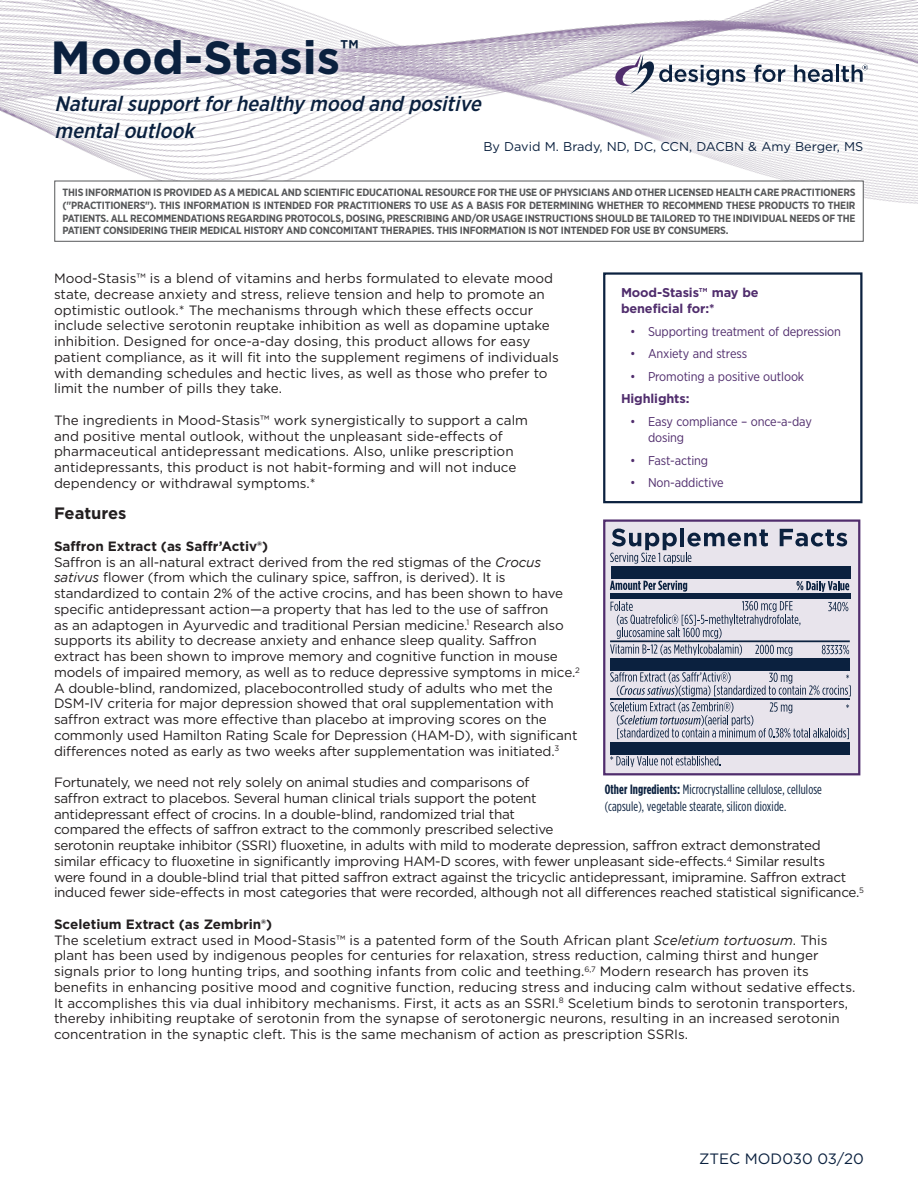
<style>
.page{position:relative;width:918px;height:1188px;background:#fff}
.page>*{position:absolute;margin:0;border:0;box-sizing:border-box;transform-origin:0 0}
.t1{font:700 46.5px "Gotham";color:#0b213f}
.t2{font:italic 500 21px/27px "Gotham Narrow";color:#0b213f}
.t3{font:700 16.5px "Gotham";color:#231f20}
.t4{font:15px "Gotham";color:#0b213f}
.t5{font:13.5px/15.8px "Gotham";letter-spacing:-.01em;color:#231f20}
.t6{font:13.5px/16.2px "Gotham Condensed";letter-spacing:.01em;color:#0b213f}
.t7{font:700 13.5px "Gotham";color:#231f20}
.t8{font:12.75px/16.5px "Gotham Narrow";letter-spacing:-.01em;color:#502d6d}
.t9{font:12.75px "Gotham";color:#0b213f}
.t10{font:700 12.75px "Gotham";letter-spacing:-.01em;color:#502d6d}
.t11{font:700 10.5px/12.6px "Gotham Narrow";letter-spacing:-.02em;color:#57585a;text-align:justify}
.s1{font-style:italic}
.s2{font-weight:700}
</style>
<div class="page">
<img style="left:0;top:0;width:918px;height:394px">
<svg style="left:608px;top:50px;width:137px;height:44px"></svg>
<svg style="left:754px;top:65px;width:31px;height:17px"></svg>
<svg style="left:794px;top:65px;width:39px;height:17px"></svg>
<hr style="left:836px;top:65px;width:3px;height:17px;background:#0b213f">
<svg style="left:841px;top:65px;width:27px;height:17px"></svg>
<div style="left:54px;top:181px;width:810px;height:61px;background:#fff;border:1px solid #57585a"></div>
<div style="left:475px;top:132px;width:397px;height:31px;background:#fff;opacity:.5"></div>
<div style="left:46px;top:86px;width:445px;height:61px;background:#fff;opacity:.51"></div>
<div style="left:45px;top:30px;width:322px;height:55px;background:#fff;opacity:.51"></div>
<div style="left:603px;top:272px;width:259px;height:231px;border:2px solid #0b213f"></div>
<div style="left:603px;top:519px;width:257px;height:256px;background:#e8e4ec;border:2px solid #502d6d"></div>
<hr style="left:680px;top:528px;width:4px;height:18px;background:#0b213f">
<svg style="left:780px;top:529px;width:67px;height:18px"></svg>
<svg style="left:610px;top:529px;width:158px;height:35px"></svg>
<svg style="left:610px;top:581px;width:77px;height:11px"></svg>
<svg style="left:610px;top:756px;width:111px;height:11px"></svg>
<div style="left:611px;top:566px;width:239px;height:13px;background:#0b213f"></div>
<div style="left:610px;top:594px;width:240px;height:5px;background:#0b213f"></div>
<svg style="left:797px;top:581px;width:52px;height:11px"></svg>
<svg style="left:828px;top:602px;width:20px;height:9px"></svg>
<svg style="left:822px;top:645px;width:27px;height:9px"></svg>
<svg style="left:610px;top:601px;width:190px;height:55px"></svg>
<svg style="left:610px;top:672px;width:241px;height:24px"></svg>
<svg style="left:610px;top:702px;width:239px;height:37px"></svg>
<hr style="left:610px;top:640px;width:240px;height:2px;background:#0b213f">
<div style="left:610px;top:742px;width:240px;height:12px;background:#0b213f"></div>
<hr style="left:610px;top:699px;width:240px;height:1px;background:#0b213f">
<div style="left:610px;top:658px;width:240px;height:12px;background:#0b213f"></div>
<p class="t1" style="left:51px;top:27px;width:310px">Mood-Stasis<sup>™</sup></p>
<p class="t2" style="left:55px;top:89px;width:434px">Naturalsupportforhealthymood and positive mentaloutlook</p>
<p class="t9" style="left:483px;top:139px;width:381px">By David M. Brady, ND, DC, CCN, DACBN &amp; Amy Berger, MS</p>
<p class="t11" style="left:62px;top:186px;width:795px">THIS INFORMATION IS PROVIDED AS A MEDICAL AND SCIENTIFIC EDUCATIONAL RESOURCE FOR THE USE OF PHYSICIANS AND OTHER LICENSED HEALTH CARE PRACTITIONERS ("PRACTITIONERS"). THIS INFORMATION IS INTENDED FOR PRACTITIONERS TO USE AS A BASIS FOR DETERMINING WHETHER TO RECOMMEND THESE PRODUCTS TO THEIR PATIENTS. ALL RECOMMENDATIONS REGARDING PROTOCOLS, DOSING, PRESCRIBING AND/OR USAGE INSTRUCTIONS SHOULD BE TAILORED TO THE INDIVIDUAL NEEDS OF THE PATIENT CONSIDERING THEIR MEDICAL HISTORY AND CONCOMITANT THERAPIES. THIS INFORMATION IS NOT INTENDED FOR USE BY CONSUMERS.</p>
<p class="t5" style="left:54px;top:270px;width:506px">Mood-Stasis™ is a blend of vitamins and herbs formulated to elevate mood state, decrease anxiety and stress, relieve tension and help to promote an optimistic outlook.* The mechanisms through which these effects occur include selective serotonin reuptake inhibition as well as dopamine uptake inhibition. Designed for once-a-day dosing, this product allows for easy patient compliance, as it will fit into the supplement regimens of individuals with demanding schedules and hectic lives, as well as those who prefer to limit the number of pills they take.</p>
<p class="t5" style="left:54px;top:412px;width:476px">The ingredients in Mood-Stasis™ work synergistically to support a calm and positive mental outlook, without the unpleasant side-effects of pharmaceutical antidepressant medications. Also, unlike prescription antidepressants, this product is not habit-forming and will not induce dependency or withdrawal symptoms.*</p>
<p class="t3" style="left:54px;top:503px;width:74px">Features</p>
<p class="t7" style="left:54px;top:537px;width:216px">Saffron Extract (as Saffr’Activ®)</p>
<p class="t5" style="left:54px;top:554px;width:527px">Saffron is an all-natural extract derived from the red stigmas of the <span class="s1">Crocus sativus</span> flower (from which the culinary spice, saffron, is derived). It is standardized to contain 2% of the active crocins, and has been shown to have specific antidepressant action—a property that has led to the use of saffron<br>as an adaptogen in Ayurvedic and traditional Persian medicine.<sup>1</sup> Research also supports its ability to decrease anxiety and enhance sleep quality. Saffron extract has been shown to improve memory and cognitive function in mouse models of impaired memory, as well as to reduce depressive symptoms in mice.<sup>2<br></sup>A double-blind, randomized, placebocontrolled study of adults who met the DSM-IV criteria for major depression showed that oral supplementation with saffron extract was more effective than placebo at improving scores on the commonly used Hamilton Rating Scale for Depression (HAM-D), with significant differences noted as early as two weeks after supplementation was initiated.<sup>3</sup></p>
<p class="t5" style="left:54px;top:774px;width:812px">Fortunately, we need not rely solely on animal studies and comparisons of<br>saffron extract to placebos. Several human clinical trials support the potent<br>antidepressant effect of crocins. In a double-blind, randomized trial that<br>compared the effects of saffron extract to the commonly prescribed selective<br>serotonin reuptake inhibitor (SSRI) fluoxetine, in adults with mild to moderate depression, saffron extract demonstrated similar efficacy to fluoxetine in significantly improving HAM-D scores, with fewer unpleasant side-effects.<sup>4</sup> Similar results<br>were found in a double-blind trial that pitted saffron extract against the tricyclic antidepressant, imipramine. Saffron extract induced fewer side-effects in most categories that were recorded, although not all differences reached statistical significance.<sup>5</sup></p>
<p class="t7" style="left:54px;top:915px;width:220px">Sceletium Extract (as Zembrin®)</p>
<p class="t5" style="left:54px;top:932px;width:803px">The sceletium extract used in Mood-Stasis™ is a patented form of the South African plant <span class="s1">Sceletium tortuosum</span>. This plant has been used by indigenous peoples for centuries for relaxation, stress reduction, calming thirst and hunger signals prior to long hunting trips, and soothing infants from colic and teething.<sup>6,7</sup> Modern research has proven its benefits in enhancing positive mood and cognitive function, reducing stress and inducing calm without sedative effects.<br>It accomplishes this via dual inhibitory mechanisms. First, it acts as an SSRI.<sup>8</sup> Sceletium binds to serotonin transporters, thereby inhibiting reuptake of serotonin from the synapse of serotonergic neurons, resulting in an increased serotonin concentration in the synaptic cleft. This is the same mechanism of action as prescription SSRIs.</p>
<p class="t10" style="left:621px;top:284px;width:139px">Mood-Stasis™ may be</p>
<p class="t10" style="left:621px;top:301px;width:95px">beneficial for:*</p>
<p class="t8" style="left:630px;top:323px;width:213px">• Supporting treatment of depression</p>
<p class="t8" style="left:630px;top:345px;width:119px">• Anxiety and stress</p>
<p class="t8" style="left:630px;top:368px;width:176px">• Promoting a positive outlook</p>
<p class="t10" style="left:621px;top:391px;width:70px">Highlights:</p>
<p class="t8" style="left:648px;top:413px;width:165px;text-indent:-18px">• Easy compliance – once-a-day dosing</p>
<p class="t8" style="left:630px;top:452px;width:80px">• Fast-acting</p>
<p class="t8" style="left:630px;top:474px;width:95px">• Non-addictive</p>
<p class="t6" style="left:605px;top:781px;width:219px"><span class="s2">Other Ingredients:</span> Microcrystalline cellulose, cellulose (capsule), vegetable stearate, silicon dioxide.</p>
<p class="t4" style="left:699px;top:1149px;width:166px">ZTEC MOD030 03/20</p>
</div>
